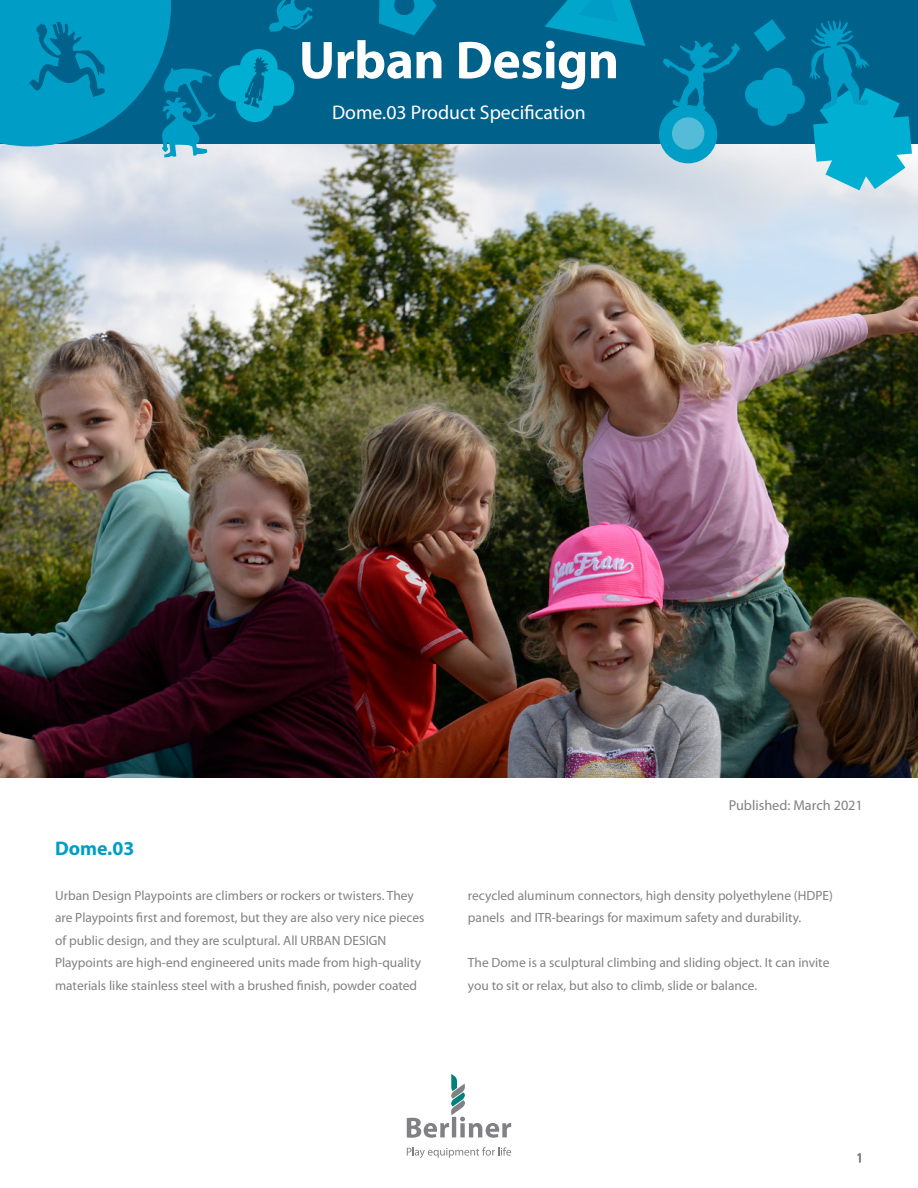
<style>
.page{position:relative;width:918px;height:1188px;background:#fff}
.page>*{position:absolute;margin:0;border:0;box-sizing:border-box;transform-origin:0 0}
.t1{font:700 53.55px "Myriad Pro";letter-spacing:-.01em;color:#fff}
.t2{font:19.8px "Myriad Pro";color:#fff}
.t3{font:700 19.8px "Myriad Pro";color:#009ec6}
.t4{font:14.25px "Myriad Pro";color:#818084}
.t5{font:13.35px/22.5px "Myriad Pro";color:#818084}
</style>
<div class="page">
<img style="left:0;top:144px;width:918px;height:634px">
<div style="left:0;top:0;width:918px;height:144px;background:#00618b"></div>
<svg style="left:545px;top:0;width:101px;height:46px"></svg>
<div style="left:659px;top:105px;width:58px;height:58px;background:#009ec6;border-radius:50%"></div>
<svg style="left:379px;top:0;width:57px;height:35px"></svg>
<svg style="left:663px;top:19px;width:249px;height:171px"></svg>
<svg style="left:407px;top:1074px;width:104px;height:64px"></svg>
<svg style="left:407px;top:1147px;width:104px;height:11px"></svg>
<svg style="left:0;top:0;width:313px;height:157px"></svg>
<h1 class="t1" style="left:299px;top:25px;width:322px">Urban Design</h1>
<h2 class="t2" style="left:332px;top:100px;width:255px">Dome.03 Product Specification</h2>
<p class="t4" style="left:729px;top:796px;width:136px">Published: March 2021</p>
<h2 class="t3" style="left:55px;top:835px;width:81px">Dome.03</h2>
<p class="t5" style="left:55px;top:884px;width:371px">Urban Design Playpoints are climbers or rockers or twisters. They are Playpoints first and foremost, but they are also very nice pieces of public design, and they are sculptural. All URBAN DESIGN Playpoints are high-end engineered units made from high-quality materials like stainless steel with a brushed finish, powder coated</p>
<p class="t5" style="left:468px;top:884px;width:366px">recycled aluminum connectors, high density polyethylene (HDPE) panels and ITR-bearings for maximum safety and durability.</p>
<p class="t5" style="left:468px;top:952px;width:363px">The Dome is a sculptural climbing and sliding object. It can invite you to sit or relax, but also to climb, slide or balance.</p>
<p class="t5" style="left:857px;top:1147px;width:8px">1</p>
</div>
